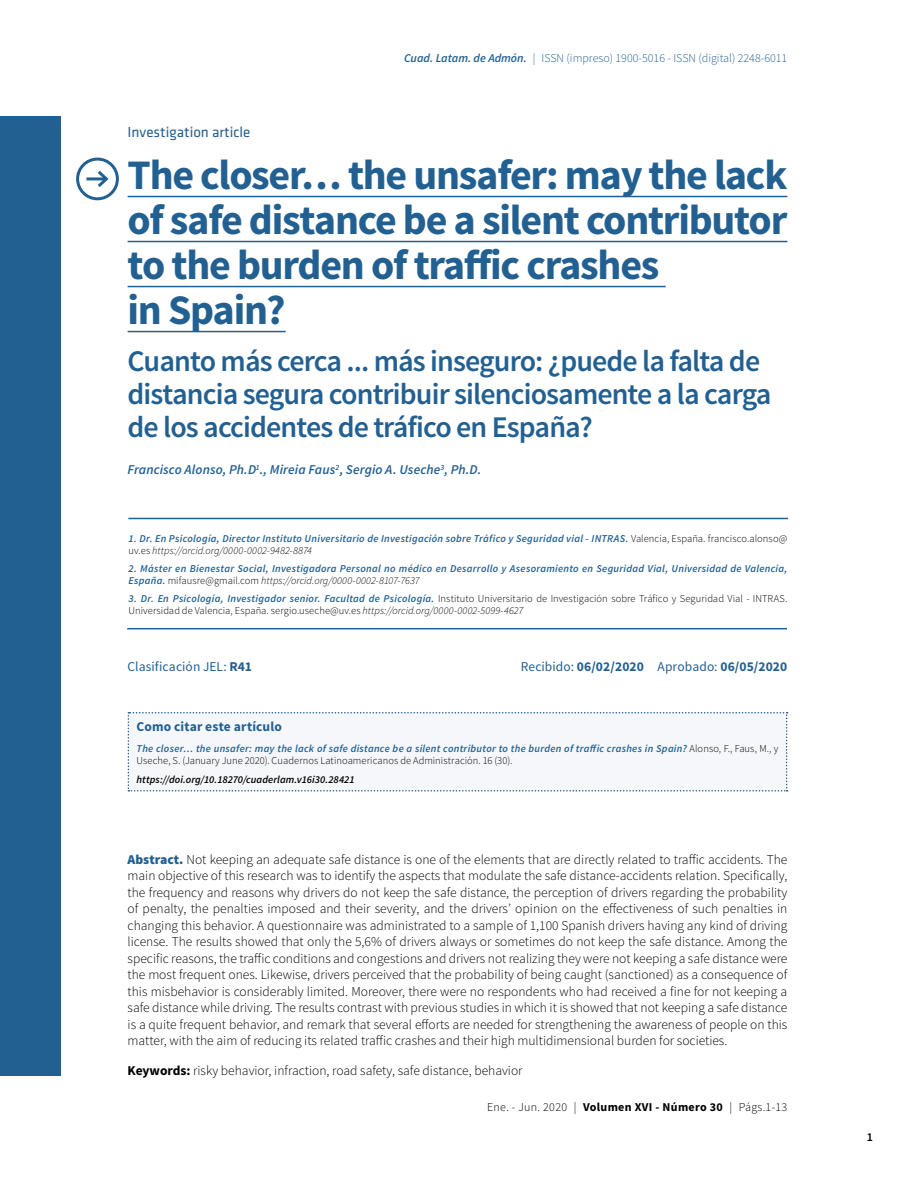
<style>
.page{position:relative;width:915px;height:1191px;background:#fff}
.page>*{position:absolute;margin:0;border:0;box-sizing:border-box;transform-origin:0 0}
._01-Tit_nivel_01_Esp{font:700 42px/45px "Source Sans Pro";letter-spacing:-.03em;color:#236092}
._02-Tit_nivel_02_Ing{font:600 30px/33px "Source Sans Pro";letter-spacing:-.03em;color:#236092}
._00-Tipo_de_articulo{font:15px "Klavika Regular TF";color:#236092}
._06-txt_resumen{font:300 13.5px/16.5px "Source Sans Pro";color:#000;text-align:justify}
._04-Txt_recibido_apr{font:700 13.5px "Source Sans Pro";letter-spacing:.01em;color:#236092}
._03-Autor{font:italic 600 13.5px "Source Sans Pro";letter-spacing:.005em;color:#236092}
._04-Txt_recibido_apr-2{font:13.5px "Source Sans Pro";letter-spacing:.005em;color:#236092}
.t1{font:300 12px "Source Sans Pro";color:#236092}
._24-maestraAbajo{font:300 12px "Source Sans Pro";letter-spacing:.025em;color:#000}
.t2{font:600 12px "Source Sans Pro";color:#000}
._05-txt_biografia_au{font:italic 600 10.5px/12px "Source Sans Pro";letter-spacing:.025em;color:#236092}
._05-txt_biografia_au-2{font:300 10.5px/12px "Source Sans Pro";letter-spacing:.005em;color:#000}
._05-txt_biografia_au-3{font:italic 600 10.5px "Source Sans Pro";letter-spacing:.005em;color:#000}
.s1{font-weight:600;font-style:italic}
.s2{font-weight:300;font-style:normal;color:#000}
.s3{font-weight:300;color:#000}
.s4{font-weight:600;font-style:italic;color:#236092}
.s5{font-style:italic}
.s6{font-weight:700}
.s7{font-weight:400}
.s8{font-weight:900;color:#236092}
</style>
<div class="page">
<hr style="left:86px;top:177px;width:20px;height:3px;background:#236092">
<svg style="left:94px;top:170px;width:15px;height:17px"></svg>
<div style="left:76px;top:158px;width:43px;height:42px;border:3px solid #236092;border-radius:50%"></div>
<div style="left:0;top:116px;width:60px;height:959px;background:#236092"></div>
<hr style="left:128px;top:196px;width:659px;height:1px;background:#236092">
<hr style="left:128px;top:241px;width:659px;height:1px;background:#236092">
<hr style="left:128px;top:286px;width:537px;height:1px;background:#236092">
<hr style="left:128px;top:331px;width:157px;height:1px;background:#236092">
<hr style="left:127px;top:628px;width:659px;height:1px;background:#236092">
<hr style="left:128px;top:518px;width:659px;height:1px;background:#236092">
<div style="left:128px;top:712px;width:659px;height:79px;background:#f5f7fa"></div>
<p class="t1" style="left:404px;top:51px;width:384px"><span class="s1">Cuad. Latam. de Admón.</span> | ISSN (impreso) 1900-5016 - ISSN (digital) 2248-6011</p>
<p class="_00-Tipo_de_articulo" style="left:128px;top:124px;width:124px">Investigation article</p>
<p class="_01-Tit_nivel_01_Esp" style="left:128px;top:154px;width:661px">The closer… the unsafer: may the lack of safe distance be a silent contributor to the burden of traffic crashes<br>in Spain?</p>
<p class="_02-Tit_nivel_02_Ing" style="left:128px;top:345px;width:645px">Cuanto más cerca ... más inseguro: ¿puede la falta de distancia segura contribuir silenciosamente a la carga de los accidentes de tráfico en España?</p>
<p class="_03-Autor" style="left:128px;top:461px;width:355px">Francisco Alonso, Ph.D<sup>1</sup>., Mireia Faus<sup>2</sup>, Sergio A. Useche<sup>3</sup>, Ph.D.</p>
<p class="_05-txt_biografia_au" style="left:128px;top:532px;width:660px">1. Dr. En Psicología, Director Instituto Universitario de Investigación sobre Tráfico y Seguridad vial - INTRAS. <span class="s2">Valencia, España. francisco.alonso@ uv.es</span> <span class="s3">https://orcid.org/0000-0002-9482-8874</span></p>
<p class="_05-txt_biografia_au" style="left:128px;top:562px;width:660px">2. Máster en Bienestar Social, Investigadora Personal no médico en Desarrollo y Asesoramiento en Seguridad Vial, Universidad de Valencia,<br>España. <span class="s2">mifausre@gmail.com</span> <span class="s3">https://orcid.org/0000-0002-8107-7637</span></p>
<p class="_05-txt_biografia_au-2" style="left:128px;top:593px;width:660px"><span class="s4">3. Dr. En Psicología, Investigador senior. Facultad de Psicología.</span> Instituto Universitario de Investigación sobre Tráfico y Seguridad Vial - INTRAS.<br>Universidad de Valencia, España. sergio.useche@uv.es <span class="s5">https://orcid.org/0000-0002-5099-4627</span></p>
<p class="_04-Txt_recibido_apr-2" style="left:128px;top:658px;width:126px">Clasificación JEL: <span class="s6">R41</span></p>
<p class="_04-Txt_recibido_apr" style="left:520px;top:657px;width:268px"><span class="s7">Recibido:</span> 06/02/2020 <span class="s7">Aprobado:</span> 06/05/2020</p>
<p class="_04-Txt_recibido_apr" style="left:136px;top:718px;width:147px">Como citar este artículo</p>
<p class="_05-txt_biografia_au" style="left:136px;top:742px;width:643px">The closer… the unsafer: may the lack of safe distance be a silent contributor to the burden of traffic crashes in Spain? <span class="s2">Alonso, F., Faus, M., y<br>Useche, S. (January June 2020). Cuadernos Latinoamericanos de Administración. 16 (30).</span></p>
<p class="_05-txt_biografia_au-3" style="left:136px;top:772px;width:219px">https://doi.org/10.18270/cuaderlam.v16i30.28421</p>
<p class="_06-txt_resumen" style="left:128px;top:851px;width:661px"><span class="s8">Abstract.</span> Not keeping an adequate safe distance is one of the elements that are directly related to traffic accidents. The main objective of this research was to identify the aspects that modulate the safe distance-accidents relation. Specifically, the frequency and reasons why drivers do not keep the safe distance, the perception of drivers regarding the probability of penalty, the penalties imposed and their severity, and the drivers’ opinion on the effectiveness of such penalties in changing this behavior. A questionnaire was administrated to a sample of 1,100 Spanish drivers having any kind of driving license. The results showed that only the 5,6% of drivers always or sometimes do not keep the safe distance. Among the specific reasons, the traffic conditions and congestions and drivers not realizing they were not keeping a safe distance were the most frequent ones. Likewise, drivers perceived that the probability of being caught (sanctioned) as a consequence of this misbehavior is considerably limited. Moreover, there were no respondents who had received a fine for not keeping a safe distance while driving. The results contrast with previous studies in which it is showed that not keeping a safe distance is a quite frequent behavior, and remark that several efforts are needed for strengthening the awareness of people on this matter, with the aim of reducing its related traffic crashes and their high multidimensional burden for societies.</p>
<p class="_06-txt_resumen" style="left:128px;top:1062px;width:396px"><span class="s6">Keywords:</span> risky behavior, infraction, road safety, safe distance, behavior</p>
<p class="_24-maestraAbajo" style="left:487px;top:1100px;width:301px">Ene. - Jun. 2020 | <span class="s6">Volumen XVI - Número 30</span> | Págs.1-13</p>
<p class="t2" style="left:866px;top:1129px;width:8px">1</p>
</div>
